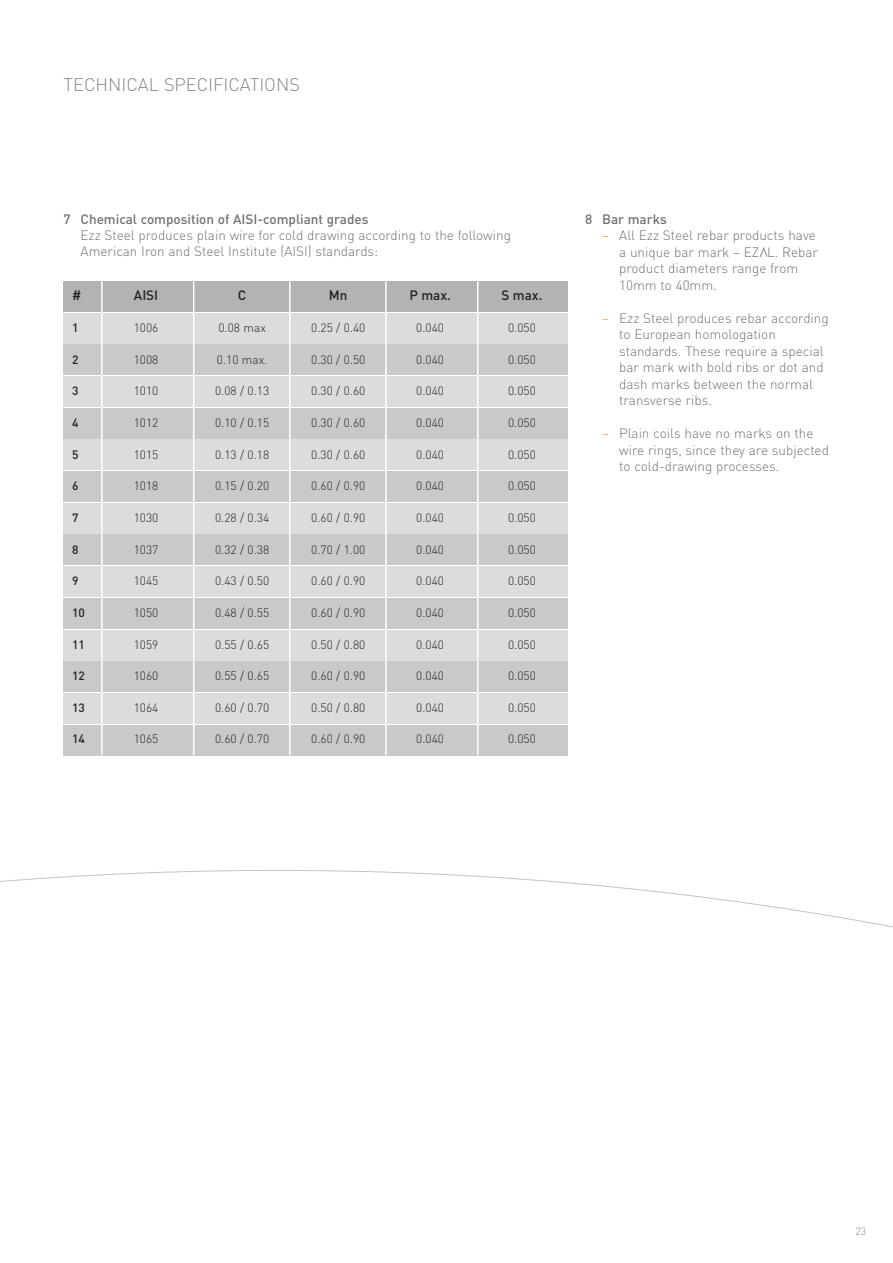
<style>
.page{position:relative;width:893px;height:1263px;background:#fff}
.page>*{position:absolute;margin:0;border:0;box-sizing:border-box;transform-origin:0 0}
.t1{font:300 18px "DIN";color:#858785}
.t2{font:300 13.5px/16.5px "DIN";color:#717073}
.t3{font:500 13.5px "DIN";color:#717073}
.t4{font:500 13.5px "DIN";color:#231f20}
.t5{font:300 12px "DIN";color:#231f20}
.t6{font:500 12px "DIN";color:#231f20}
.t7{font:300 10.5px "DIN";color:#858785}
.s1{color:#f7931d}
</style>
<div class="page">
<div style="left:64px;top:281px;width:504px;height:30px;background:#b4b3b2"></div>
<div style="left:64px;top:313px;width:504px;height:30px;background:#dddcdb"></div>
<div style="left:64px;top:345px;width:504px;height:30px;background:#cac9c8"></div>
<div style="left:64px;top:376px;width:504px;height:31px;background:#dddcdb"></div>
<div style="left:64px;top:408px;width:504px;height:30px;background:#cac9c8"></div>
<div style="left:64px;top:440px;width:504px;height:30px;background:#dddcdb"></div>
<div style="left:64px;top:471px;width:504px;height:31px;background:#cac9c8"></div>
<div style="left:64px;top:503px;width:504px;height:30px;background:#dddcdb"></div>
<div style="left:64px;top:535px;width:504px;height:30px;background:#cac9c8"></div>
<div style="left:64px;top:567px;width:504px;height:30px;background:#dddcdb"></div>
<div style="left:64px;top:598px;width:504px;height:30px;background:#cac9c8"></div>
<div style="left:64px;top:630px;width:504px;height:30px;background:#dddcdb"></div>
<div style="left:64px;top:662px;width:504px;height:30px;background:#cac9c8"></div>
<div style="left:64px;top:693px;width:504px;height:30px;background:#dddcdb"></div>
<hr style="left:101px;top:281px;width:2px;height:474px;background:#fff">
<hr style="left:193px;top:281px;width:1px;height:474px;background:#fff">
<hr style="left:289px;top:281px;width:2px;height:474px;background:#fff">
<hr style="left:385px;top:281px;width:2px;height:474px;background:#fff">
<hr style="left:477px;top:281px;width:1px;height:474px;background:#fff">
<svg style="left:0;top:725px;width:893px;height:203px"></svg>
<svg style="left:760px;top:247px;width:8px;height:10px"></svg>
<h1 class="t1" style="left:64px;top:78px;width:238px">TECHNICAL SPECIFICATIONS</h1>
<p class="t3" style="left:64px;top:214px;width:306px">7 Chemical composition of AISI-compliant grades</p>
<p class="t2" style="left:81px;top:229px;width:432px">Ezz Steel produces plain wire for cold drawing according to the following<br>American Iron and Steel Institute (AISI) standards:</p>
<p class="t4" style="left:72px;top:291px;width:11px">#</p>
<p class="t4" style="left:134px;top:291px;width:26px">AISI</p>
<p class="t4" style="left:238px;top:291px;width:10px">C</p>
<p class="t4" style="left:329px;top:291px;width:20px">Mn</p>
<p class="t4" style="left:409px;top:291px;width:43px">P max.</p>
<p class="t4" style="left:501px;top:291px;width:43px">S max.</p>
<p class="t6" style="left:72px;top:323px;width:8px">1</p>
<p class="t5" style="left:134px;top:323px;width:26px">1006</p>
<p class="t5" style="left:218px;top:323px;width:49px">0.08 max</p>
<p class="t5" style="left:311px;top:323px;width:56px">0.25 / 0.40</p>
<p class="t5" style="left:416px;top:323px;width:29px">0.040</p>
<p class="t5" style="left:508px;top:323px;width:29px">0.050</p>
<p class="t6" style="left:72px;top:355px;width:8px">2</p>
<p class="t5" style="left:134px;top:355px;width:26px">1008</p>
<p class="t5" style="left:217px;top:355px;width:52px">0.10 max.</p>
<p class="t5" style="left:311px;top:355px;width:56px">0.30 / 0.50</p>
<p class="t5" style="left:416px;top:355px;width:29px">0.040</p>
<p class="t5" style="left:508px;top:355px;width:29px">0.050</p>
<p class="t6" style="left:72px;top:387px;width:8px">3</p>
<p class="t5" style="left:134px;top:387px;width:26px">1010</p>
<p class="t5" style="left:215px;top:387px;width:56px">0.08 / 0.13</p>
<p class="t5" style="left:311px;top:387px;width:56px">0.30 / 0.60</p>
<p class="t5" style="left:416px;top:387px;width:29px">0.040</p>
<p class="t5" style="left:508px;top:387px;width:29px">0.050</p>
<p class="t6" style="left:72px;top:418px;width:8px">4</p>
<p class="t5" style="left:134px;top:418px;width:26px">1012</p>
<p class="t5" style="left:215px;top:418px;width:56px">0.10 / 0.15</p>
<p class="t5" style="left:311px;top:418px;width:56px">0.30 / 0.60</p>
<p class="t5" style="left:416px;top:418px;width:29px">0.040</p>
<p class="t5" style="left:508px;top:418px;width:29px">0.050</p>
<p class="t6" style="left:72px;top:450px;width:8px">5</p>
<p class="t5" style="left:134px;top:450px;width:26px">1015</p>
<p class="t5" style="left:215px;top:450px;width:56px">0.13 / 0.18</p>
<p class="t5" style="left:311px;top:450px;width:56px">0.30 / 0.60</p>
<p class="t5" style="left:416px;top:450px;width:29px">0.040</p>
<p class="t5" style="left:508px;top:450px;width:29px">0.050</p>
<p class="t6" style="left:72px;top:482px;width:8px">6</p>
<p class="t5" style="left:134px;top:482px;width:26px">1018</p>
<p class="t5" style="left:215px;top:482px;width:56px">0.15 / 0.20</p>
<p class="t5" style="left:311px;top:482px;width:56px">0.60 / 0.90</p>
<p class="t5" style="left:416px;top:482px;width:29px">0.040</p>
<p class="t5" style="left:508px;top:482px;width:29px">0.050</p>
<p class="t6" style="left:72px;top:513px;width:8px">7</p>
<p class="t5" style="left:134px;top:513px;width:26px">1030</p>
<p class="t5" style="left:215px;top:513px;width:56px">0.28 / 0.34</p>
<p class="t5" style="left:311px;top:513px;width:56px">0.60 / 0.90</p>
<p class="t5" style="left:416px;top:513px;width:29px">0.040</p>
<p class="t5" style="left:508px;top:513px;width:29px">0.050</p>
<p class="t6" style="left:72px;top:545px;width:8px">8</p>
<p class="t5" style="left:134px;top:545px;width:26px">1037</p>
<p class="t5" style="left:215px;top:545px;width:56px">0.32 / 0.38</p>
<p class="t5" style="left:311px;top:545px;width:56px">0.70 / 1.00</p>
<p class="t5" style="left:416px;top:545px;width:29px">0.040</p>
<p class="t5" style="left:508px;top:545px;width:29px">0.050</p>
<p class="t6" style="left:72px;top:577px;width:8px">9</p>
<p class="t5" style="left:134px;top:577px;width:26px">1045</p>
<p class="t5" style="left:215px;top:577px;width:56px">0.43 / 0.50</p>
<p class="t5" style="left:311px;top:577px;width:56px">0.60 / 0.90</p>
<p class="t5" style="left:416px;top:577px;width:29px">0.040</p>
<p class="t5" style="left:508px;top:577px;width:29px">0.050</p>
<p class="t6" style="left:72px;top:608px;width:14px">10</p>
<p class="t5" style="left:134px;top:608px;width:26px">1050</p>
<p class="t5" style="left:215px;top:608px;width:56px">0.48 / 0.55</p>
<p class="t5" style="left:311px;top:608px;width:56px">0.60 / 0.90</p>
<p class="t5" style="left:416px;top:608px;width:29px">0.040</p>
<p class="t5" style="left:508px;top:608px;width:29px">0.050</p>
<p class="t6" style="left:72px;top:640px;width:14px">11</p>
<p class="t5" style="left:134px;top:640px;width:26px">1059</p>
<p class="t5" style="left:215px;top:640px;width:56px">0.55 / 0.65</p>
<p class="t5" style="left:311px;top:640px;width:56px">0.50 / 0.80</p>
<p class="t5" style="left:416px;top:640px;width:29px">0.040</p>
<p class="t5" style="left:508px;top:640px;width:29px">0.050</p>
<p class="t6" style="left:72px;top:671px;width:14px">12</p>
<p class="t5" style="left:134px;top:671px;width:26px">1060</p>
<p class="t5" style="left:215px;top:671px;width:56px">0.55 / 0.65</p>
<p class="t5" style="left:311px;top:671px;width:56px">0.60 / 0.90</p>
<p class="t5" style="left:416px;top:671px;width:29px">0.040</p>
<p class="t5" style="left:508px;top:671px;width:29px">0.050</p>
<p class="t6" style="left:72px;top:703px;width:14px">13</p>
<p class="t5" style="left:134px;top:703px;width:26px">1064</p>
<p class="t5" style="left:215px;top:703px;width:56px">0.60 / 0.70</p>
<p class="t5" style="left:311px;top:703px;width:56px">0.50 / 0.80</p>
<p class="t5" style="left:416px;top:703px;width:29px">0.040</p>
<p class="t5" style="left:508px;top:703px;width:29px">0.050</p>
<p class="t6" style="left:72px;top:735px;width:14px">14</p>
<p class="t5" style="left:134px;top:735px;width:26px">1065</p>
<p class="t5" style="left:215px;top:735px;width:56px">0.60 / 0.70</p>
<p class="t5" style="left:311px;top:735px;width:56px">0.60 / 0.90</p>
<p class="t5" style="left:416px;top:735px;width:29px">0.040</p>
<p class="t5" style="left:508px;top:735px;width:29px">0.050</p>
<p class="t3" style="left:585px;top:214px;width:83px">8 Bar marks</p>
<p class="t2" style="left:619px;top:229px;width:200px;text-indent:-17px"><span class="s1">–</span> All Ezz Steel rebar products have a unique bar mark – EZ L. Rebar product diameters range from<br>10mm to 40mm.</p>
<p class="t2" style="left:619px;top:311px;width:211px;text-indent:-17px"><span class="s1">–</span> Ezz Steel produces rebar according to European homologation standards. These require a special bar mark with bold ribs or dot and dash marks between the normal transverse ribs.</p>
<p class="t2" style="left:619px;top:427px;width:211px;text-indent:-17px"><span class="s1">–</span> Plain coils have no marks on the wire rings, since they are subjected to cold-drawing processes.</p>
<p class="t7" style="left:855px;top:1227px;width:12px">23</p>
</div>
